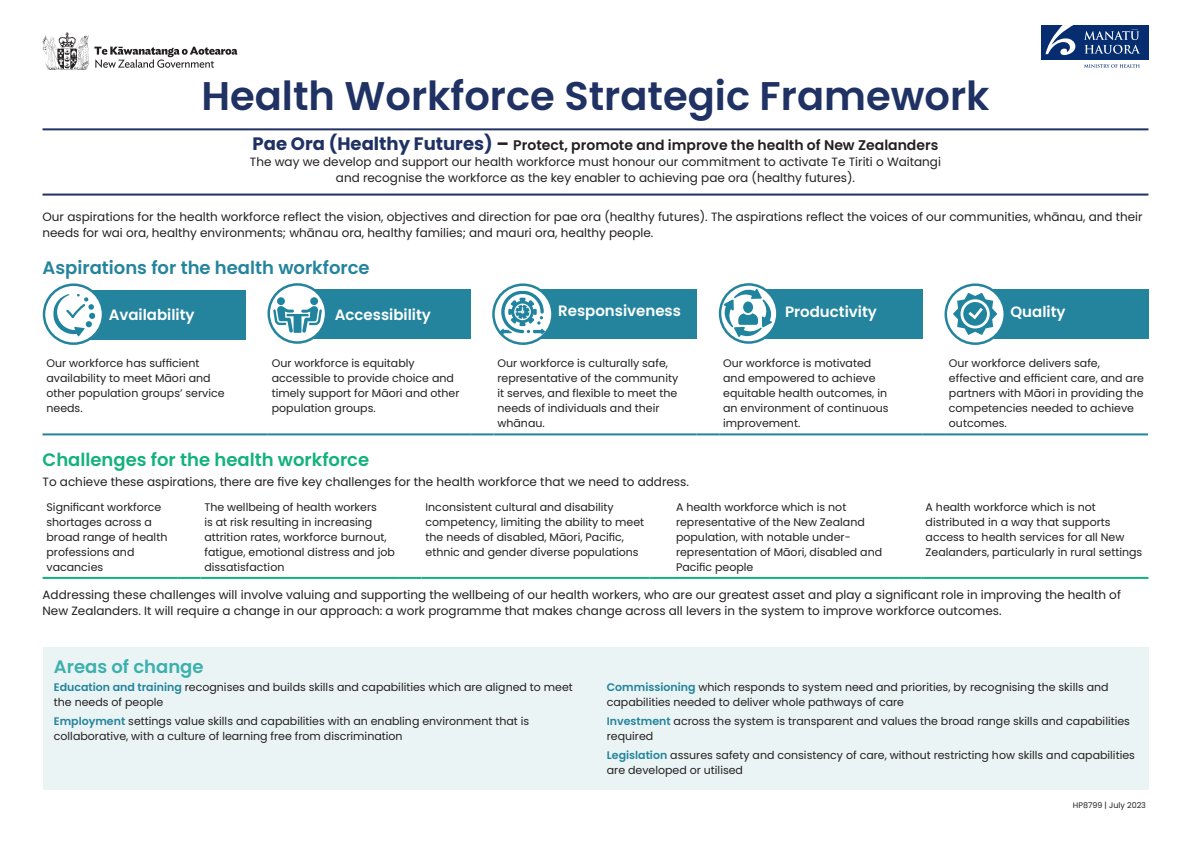
<style>
.page{position:relative;width:1191px;height:842px;background:#fff}
.page>*{position:absolute;margin:0;border:0;box-sizing:border-box;transform-origin:0 0}
.H0_-_Poppins{font:600 40px "Poppins";color:#203263}
.Body_-_Poppins{font:600 18px "Poppins";color:#24849d}
.H2_-_poppins{font:600 18px "Poppins";color:#13b27b}
.H2_-_poppins-2{font:600 18px "Poppins";color:#3cb0ae}
.H3_-Poppins{font:600 15px "Poppins";color:#fff}
.H1_-_Poppins{font:600 14px "Poppins";color:#231f20}
.Body_-_Poppins-2{font:12px/16px "Poppins";color:#231f20}
.H1_-_Poppins-2{font:12px/16px "Poppins";color:#231f20;text-align:center}
.Body_-_Poppins-3{font:11px/15px "Poppins";color:#231f20}
.Body_-_Poppins-4{font:8px "Poppins";color:#231f20}
.s1{font-weight:700;font-size:18px;color:#203263}
.s2{font-weight:700;font-size:18px}
.s3{font-weight:600;color:#24849d}
</style>
<div class="page">
<div style="left:43px;top:647px;width:1105px;height:142px;background:#eaf4f4"></div>
<hr style="left:43px;top:128px;width:1105px;height:2px;background:#203263">
<hr style="left:43px;top:194px;width:1105px;height:2px;background:#203263">
<hr style="left:43px;top:433px;width:202px;height:2px;background:#24849d">
<hr style="left:245px;top:433px;width:23px;height:2px;background:#24849d">
<hr style="left:268px;top:433px;width:203px;height:2px;background:#24849d">
<hr style="left:471px;top:433px;width:22px;height:2px;background:#24849d">
<hr style="left:493px;top:433px;width:203px;height:2px;background:#24849d">
<hr style="left:696px;top:433px;width:23px;height:2px;background:#24849d">
<hr style="left:719px;top:433px;width:203px;height:2px;background:#24849d">
<hr style="left:922px;top:433px;width:23px;height:2px;background:#24849d">
<hr style="left:945px;top:433px;width:203px;height:2px;background:#24849d">
<hr style="left:43px;top:577px;width:135px;height:2px;background:#13b27b">
<hr style="left:178px;top:577px;width:22px;height:2px;background:#13b27b">
<hr style="left:200px;top:577px;width:199px;height:2px;background:#13b27b">
<hr style="left:399px;top:577px;width:22px;height:2px;background:#13b27b">
<hr style="left:421px;top:577px;width:228px;height:2px;background:#13b27b">
<hr style="left:649px;top:577px;width:23px;height:2px;background:#13b27b">
<hr style="left:672px;top:577px;width:227px;height:2px;background:#13b27b">
<hr style="left:899px;top:577px;width:22px;height:2px;background:#13b27b">
<hr style="left:921px;top:577px;width:227px;height:2px;background:#13b27b">
<div style="left:509px;top:289px;width:188px;height:50px;background:#24849d"></div>
<svg style="left:493px;top:285px;width:59px;height:59px"></svg>
<svg style="left:500px;top:291px;width:45px;height:43px"></svg>
<div style="left:492px;top:283px;width:62px;height:62px;border:2px solid #24849d;border-radius:50%"></div>
<div style="left:961px;top:289px;width:187px;height:50px;background:#24849d"></div>
<svg style="left:945px;top:285px;width:59px;height:59px"></svg>
<svg style="left:953px;top:293px;width:44px;height:42px"></svg>
<div style="left:944px;top:283px;width:62px;height:62px;border:2px solid #24849d;border-radius:50%"></div>
<div style="left:60px;top:290px;width:185px;height:50px;background:#24849d"></div>
<svg style="left:44px;top:285px;width:59px;height:59px"></svg>
<svg style="left:53px;top:294px;width:42px;height:43px"></svg>
<div style="left:43px;top:283px;width:61px;height:62px;border:2px solid #24849d;border-radius:50%"></div>
<div style="left:284px;top:289px;width:187px;height:50px;background:#24849d"></div>
<svg style="left:269px;top:284px;width:57px;height:59px"></svg>
<div style="left:267px;top:283px;width:60px;height:61px;border:2px solid #24849d;border-radius:50%"></div>
<div style="left:277px;top:297px;width:8px;height:8px;background:#20849e;border-radius:50%"></div>
<div style="left:310px;top:297px;width:8px;height:8px;background:#20849e;border-radius:50%"></div>
<svg style="left:273px;top:306px;width:48px;height:27px"></svg>
<div style="left:736px;top:289px;width:186px;height:50px;background:#24849d"></div>
<svg style="left:720px;top:284px;width:57px;height:59px"></svg>
<div style="left:719px;top:283px;width:59px;height:61px;border:2px solid #24849d;border-radius:50%"></div>
<svg style="left:723px;top:289px;width:49px;height:48px"></svg>
<svg style="left:43px;top:33px;width:194px;height:37px"></svg>
<div style="left:1040px;top:25px;width:108px;height:35px;background:#052d6f"></div>
<svg style="left:1045px;top:25px;width:30px;height:30px"></svg>
<svg style="left:1084px;top:29px;width:56px;height:25px"></svg>
<svg style="left:1084px;top:64px;width:55px;height:4px"></svg>
<p class="H0_-_Poppins" style="left:201px;top:73px;width:789px">Health Workforce Strategic Framework</p>
<h1 class="H1_-_Poppins" style="left:252px;top:137px;width:687px"><span class="s1">Pae Ora (Healthy Futures)</span> <span class="s2">–</span> Protect, promote and improve the health of New Zealanders</h1>
<h1 class="H1_-_Poppins-2" style="left:250px;top:154px;width:692px">The way we develop and support our health workforce must honour our commitment to activate Te Tiriti o Waitangi and recognise the workforce as the key enabler to achieving pae ora (healthy futures).</h1>
<p class="Body_-_Poppins-2" style="left:43px;top:209px;width:1101px">Our aspirations for the health workforce reflect the vision, objectives and direction for pae ora (healthy futures). The aspirations reflect the voices of our communities, whānau, and their needs for wai ora, healthy environments; whānau ora, healthy families; and mauri ora, healthy people.</p>
<p class="Body_-_Poppins" style="left:43px;top:257px;width:329px">Aspirations for the health workforce</p>
<p class="H3_-Poppins" style="left:109px;top:306px;width:87px">Availability</p>
<p class="H3_-Poppins" style="left:335px;top:306px;width:98px">Accessibility</p>
<p class="H3_-Poppins" style="left:558px;top:302px;width:124px">Responsiveness</p>
<p class="H3_-Poppins" style="left:785px;top:303px;width:93px">Productivity</p>
<p class="H3_-Poppins" style="left:1010px;top:303px;width:57px">Quality</p>
<p class="Body_-_Poppins-3" style="left:47px;top:356px;width:179px">Our workforce has sufficient availability to meet Māori and other population groups’ service needs.</p>
<p class="Body_-_Poppins-3" style="left:272px;top:356px;width:189px">Our workforce is equitably accessible to provide choice and timely support for Māori and other population groups.</p>
<p class="Body_-_Poppins-3" style="left:497px;top:356px;width:182px">Our workforce is culturally safe, representative of the community it serves, and flexible to meet the needs of individuals and their whānau.</p>
<p class="Body_-_Poppins-3" style="left:723px;top:356px;width:167px">Our workforce is motivated and empowered to achieve equitable health outcomes, in an environment of continuous improvement.</p>
<p class="Body_-_Poppins-3" style="left:949px;top:356px;width:196px">Our workforce delivers safe, effective and efficient care, and are partners with Māori in providing the competencies needed to achieve outcomes.</p>
<p class="H2_-_poppins" style="left:43px;top:449px;width:328px">Challenges for the health workforce</p>
<p class="Body_-_Poppins-2" style="left:43px;top:473px;width:648px">To achieve these aspirations, there are five key challenges for the health workforce that we need to address.</p>
<p class="Body_-_Poppins-3" style="left:47px;top:499px;width:122px">Significant workforce shortages across a broad range of health professions and vacancies</p>
<p class="Body_-_Poppins-3" style="left:204px;top:499px;width:192px">The wellbeing of health workers<br>is at risk resulting in increasing attrition rates, workforce burnout, fatigue, emotional distress and job dissatisfaction</p>
<p class="Body_-_Poppins-3" style="left:425px;top:499px;width:220px">Inconsistent cultural and disability competency, limiting the ability to meet the needs of disabled, Māori, Pacific, ethnic and gender diverse populations</p>
<p class="Body_-_Poppins-3" style="left:676px;top:499px;width:208px">A health workforce which is not representative of the New Zealand population, with notable under&shy;representation of Māori, disabled and<br>Pacific people</p>
<p class="Body_-_Poppins-3" style="left:925px;top:499px;width:218px">A health workforce which is not distributed in a way that supports access to health services for all New Zealanders, particularly in rural settings</p>
<p class="Body_-_Poppins-2" style="left:43px;top:587px;width:1080px">Addressing these challenges will involve valuing and supporting the wellbeing of our health workers, who are our greatest asset and play a significant role in improving the health of<br>New Zealanders. It will require a change in our approach: a work programme that makes change across all levers in the system to improve workforce outcomes.</p>
<p class="H2_-_poppins-2" style="left:54px;top:656px;width:151px">Areas of change</p>
<p class="Body_-_Poppins-3" style="left:54px;top:679px;width:520px"><span class="s3">Education and training</span> recognises and builds skills and capabilities which are aligned to meet the needs of people</p>
<p class="Body_-_Poppins-3" style="left:54px;top:714px;width:477px"><span class="s3">Employment</span> settings value skills and capabilities with an enabling environment that is collaborative, with a culture of learning free from discrimination</p>
<p class="Body_-_Poppins-3" style="left:607px;top:679px;width:503px"><span class="s3">Commissioning</span> which responds to system need and priorities, by recognising the skills and capabilities needed to deliver whole pathways of care</p>
<p class="Body_-_Poppins-3" style="left:607px;top:713px;width:525px"><span class="s3">Investment</span> across the system is transparent and values the broad range skills and capabilities required</p>
<p class="Body_-_Poppins-3" style="left:607px;top:748px;width:529px"><span class="s3">Legislation</span> assures safety and consistency of care, without restricting how skills and capabilities are developed or utilised</p>
<p class="Body_-_Poppins-4" style="left:1072px;top:800px;width:75px">HP8799 | July 2023</p>
</div>
